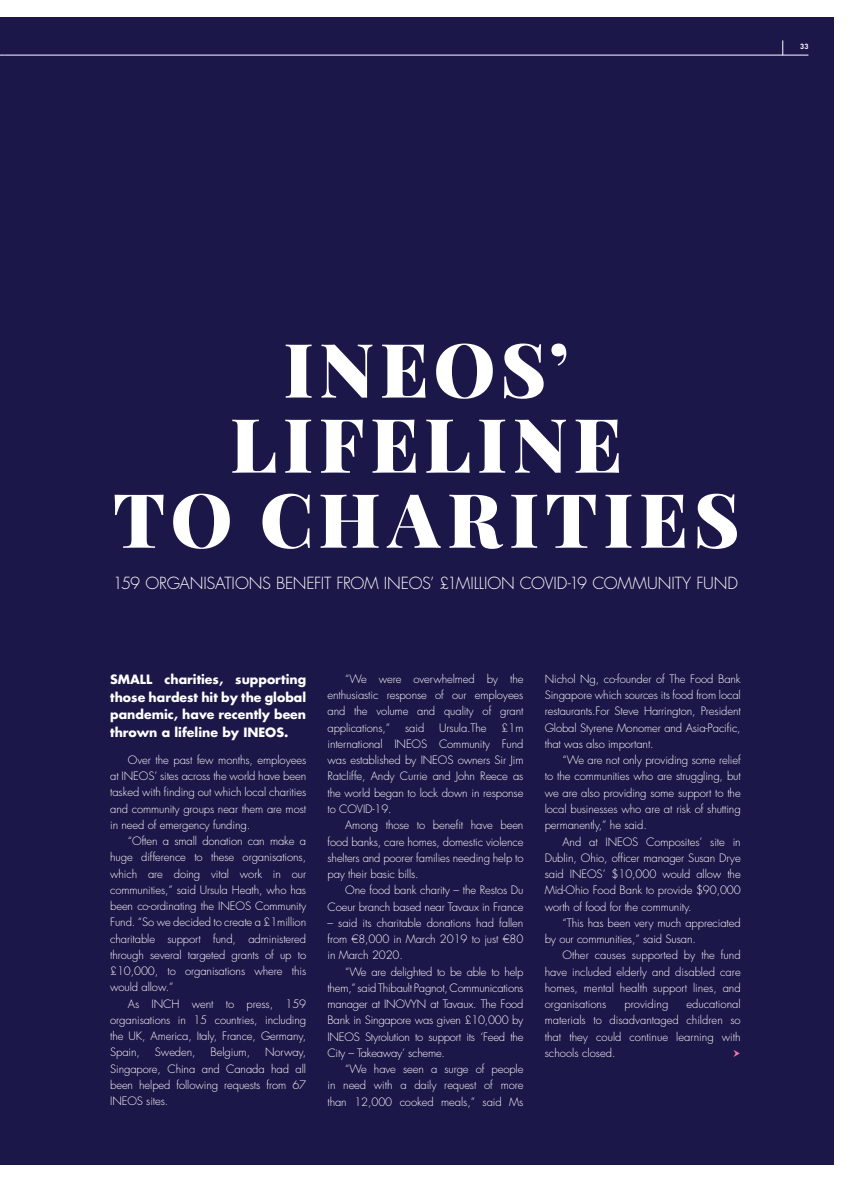
<style>
.page{position:relative;width:851px;height:1188px;background:#fff}
.page>*{position:absolute;margin:0;border:0;box-sizing:border-box;transform-origin:0 0}
.t1{font:900 75px/75px "Playfair Display";letter-spacing:.075em;color:#fff;text-align:center}
.t2{font:300 16.25px "Futura LT";letter-spacing:-.01em;color:#fff}
.t3{font:700 12.5px/17.5px "Futura LT";color:#fff;text-align:justify}
.t4{font:300 11.25px/16.2px "Futura LT";letter-spacing:-.01em;color:#fff;text-align:justify}
.t5{font:700 7.5px "FFDIN";color:#fff}
</style>
<div class="page">
<div style="left:0;top:18px;width:833px;height:1146px;background:#1b1748"></div>
<svg style="left:782px;top:40px;width:1px;height:15px"></svg>
<hr style="left:5px;top:55px;width:803px;height:1px;background:#fff">
<p class="t5" style="left:800px;top:42px;width:10px">33</p>
<h1 class="t1" style="left:113px;top:325px;width:628px">INEOS’<br>LIFELINE<br>TO CHARITIES</h1>
<h2 class="t2" style="left:113px;top:573px;width:626px">159 ORGANISATIONS BENEFIT FROM INEOS’ £1MILLION COVID-19 COMMUNITY FUND</h2>
<p class="t3" style="left:110px;top:670px;width:197px">SMALL charities, supporting those hardest hit by the global pandemic, have recently been thrown a lifeline by INEOS.</p>
<p class="t4" style="left:110px;top:751px;width:197px;text-indent:18px">Over the past few months, employees at INEOS’ sites across the world have been tasked with finding out which local charities and community groups near them are most in need of emergency funding.</p>
<p class="t4" style="left:110px;top:832px;width:197px;text-indent:18px">“Often a small donation can make a huge difference to these organisations, which are doing vital work in our communities,” said Ursula Heath, who has been co-ordinating the INEOS Community Fund. “So we decided to create a £1million charitable support fund, administered through several targeted grants of up to £10,000, to organisations where this would allow.”</p>
<p class="t4" style="left:110px;top:995px;width:197px;text-indent:18px">As INCH went to press, 159 organisations in 15 countries, including the UK, America, Italy, France, Germany, Spain,</p>
<p class="t4" style="left:155px;top:1044px;width:42px">Sweden,</p>
<p class="t4" style="left:210px;top:1044px;width:41px">Belgium,</p>
<p class="t4" style="left:110px;top:1044px;width:197px;text-indent:155px">Norway, Singapore, China and Canada had all been helped following requests from 67<br>INEOS sites.</p>
<p class="t4" style="left:327px;top:670px;width:197px;text-indent:18px">“We were overwhelmed by the enthusiastic response of our employees and the volume and quality of grant applications,”</p>
<p class="t4" style="left:405px;top:719px;width:21px">said</p>
<p class="t4" style="left:439px;top:719px;width:49px">Ursula.The</p>
<p class="t4" style="left:327px;top:719px;width:197px;text-indent:174px">£1m international INEOS Community Fund was established by INEOS owners Sir Jim Ratcliffe, Andy Currie and John Reece as the world began to lock down in response to COVID-19.</p>
<p class="t4" style="left:327px;top:817px;width:197px;text-indent:18px">Among those to benefit have been food banks, care homes, domestic violence shelters and poorer families needing help to pay their basic bills.</p>
<p class="t4" style="left:327px;top:882px;width:197px;text-align:right">One food bank charity – the Restos Du<br>Coeur branch based near Tavaux in France</p>
<p class="t4" style="left:327px;top:914px;width:197px">– said its charitable donations had fallen from €8,000 in March 2019 to just €80 in March 2020.</p>
<p class="t4" style="left:327px;top:963px;width:197px;text-indent:18px">“We are delighted to be able to help them,” said Thibault Pagnot, Communications manager at INOVYN at Tavaux. The Food Bank in Singapore was given £10,000 by INEOS Styrolution to support its ‘Feed the City – Takeaway’ scheme.</p>
<p class="t4" style="left:327px;top:1060px;width:197px;text-indent:18px">“We have seen a surge of people in need with a daily request of more than 12,000 cooked meals,” said Ms</p>
<p class="t4" style="left:544px;top:670px;width:197px">Nichol Ng, co-founder of The Food Bank Singapore which sources its food from local restaurants.For Steve Harrington, President Global Styrene Monomer and Asia-Pacific, that was also important.</p>
<p class="t4" style="left:544px;top:752px;width:197px;text-indent:18px">“We are not only providing some relief to the communities who are struggling, but we are also providing some support to the local businesses who are at risk of shutting permanently,” he said.</p>
<p class="t4" style="left:544px;top:833px;width:197px;text-indent:18px">And at INEOS Composites’ site in Dublin, Ohio, officer manager Susan Drye said INEOS’ $10,000 would allow the Mid-Ohio Food Bank to provide $90,000 worth of food for the community.</p>
<p class="t4" style="left:544px;top:914px;width:197px;text-indent:18px">“This has been very much appreciated by our communities,” said Susan.</p>
<p class="t4" style="left:544px;top:947px;width:197px;text-indent:18px">Other causes supported by the fund have included elderly and disabled care homes, mental health support lines, and organisations</p>
<p class="t4" style="left:544px;top:995px;width:197px;text-indent:142px">educational materials to disadvantaged children so that they could continue learning with schools closed.</p>
<p class="t4" style="left:624px;top:995px;width:45px">providing</p>
</div>
